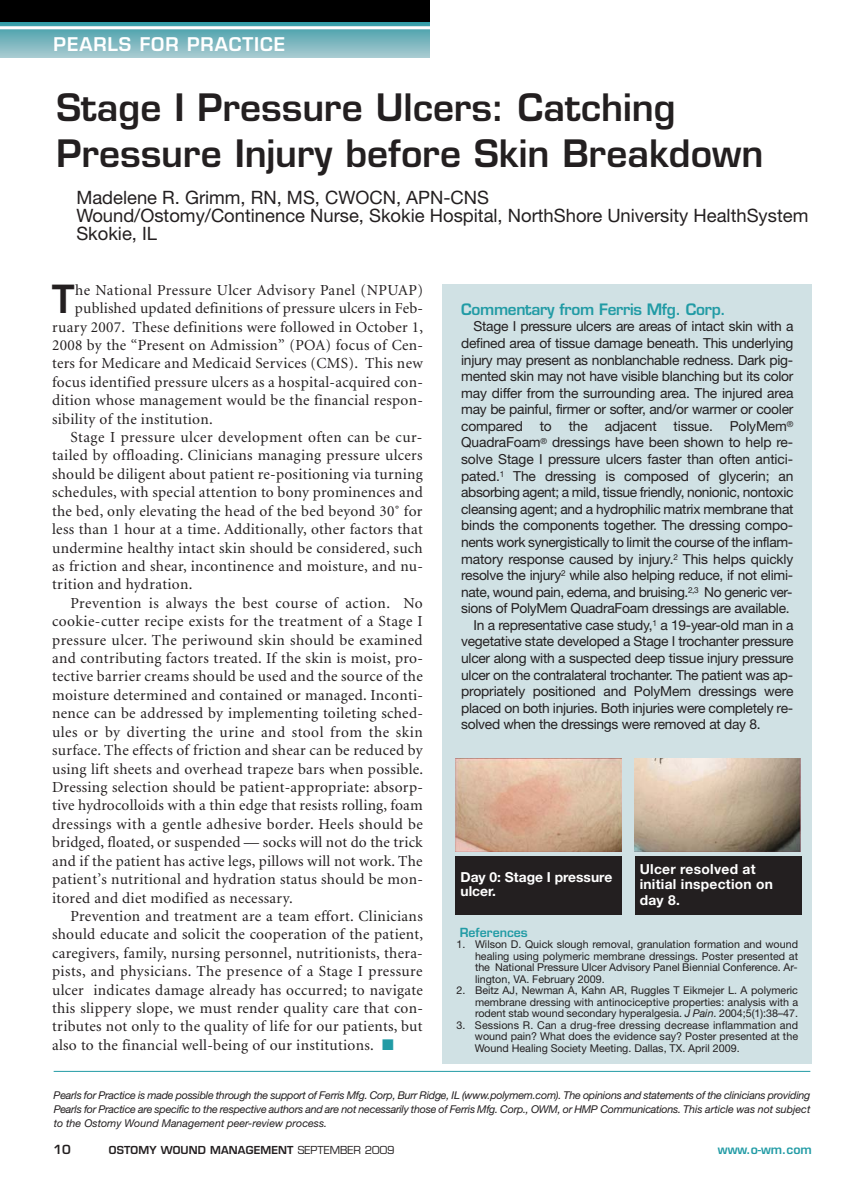
<style>
.page{position:relative;width:864px;height:1188px;background:#fff}
.page>*{position:absolute;margin:0;border:0;box-sizing:border-box;transform-origin:0 0}
.t1{font:600 37.8px "Eurostile";color:#231f20}
.t2{font:600 36.9px/46px "Eurostile";color:#231f20}
.t3{font:18.45px/18.5px "Helvetica Neue";color:#231f20}
.t4{font:600 18.45px "Eurostile";letter-spacing:.05em;color:#fff}
.t5{font:15.3px "Minion";letter-spacing:.02em;color:#231f20}
.t6{font:600 15.3px "Eurostile";letter-spacing:-.02em;color:#219ba5}
.t7{font:13.8px "Helvetica Neue";letter-spacing:-.02em;color:#231f20}
.t8{font:700 13.8px/15.3px "Helvetica Neue";letter-spacing:.02em;color:#fff}
.t9{font:700 13.8px/13.8px "Helvetica Neue";color:#fff}
.t10{font:600 12.3px "Eurostile";color:#219ba5}
.t11{font:600 12.3px "Eurostile";color:#231f20}
.t12{font:10.8px/11.6px "Helvetica Neue";color:#231f20;text-align:justify}
.t13{font:italic 10.8px/13.8px "Helvetica Neue";color:#231f20;text-align:justify}
.t14{font:600 10.8px "Eurostile";letter-spacing:.015em;color:#231f20}
.s1{color:#219ba5}
.s2{font-style:italic}
.s3{font-weight:400}
</style>
<div class="page">
<svg style="left:0;top:22px;width:429px;height:36px"></svg>
<div style="left:0;top:0;width:429px;height:22px;background:#000"></div>
<hr style="left:0;top:26px;width:445px;height:3px;background:#fff">
<div style="left:443px;top:284px;width:369px;height:780px;background:#d0e1e4"></div>
<hr style="left:54px;top:1071px;width:756px;height:1px;background:#219ba5">
<img style="left:456px;top:758px;width:166px;height:93px">
<img style="left:634px;top:758px;width:166px;height:93px">
<div style="left:456px;top:856px;width:166px;height:59px;background:#231f20"></div>
<div style="left:635px;top:856px;width:166px;height:59px;background:#231f20"></div>
<p class="t4" style="left:54px;top:37px;width:233px">PEARLS FOR PRACTICE</p>
<h2 class="t2" style="left:56px;top:88px;width:709px">Stage I Pressure Ulcers: Catching<br>Pressure Injury before Skin Breakdown</h2>
<p class="t3" style="left:76px;top:190px;width:734px">Madelene R. Grimm, RN, MS, CWOCN, APN-CNS<br>Wound/Ostomy/Continence Nurse, Skokie Hospital, NorthShore University HealthSystem<br>Skokie, IL</p>
<h1 class="t1" style="left:52px;top:285px;width:24px">T</h1>
<p class="t5" style="left:75px;top:284px;width:349px">he National Pressure Ulcer Advisory Panel (NPUAP)</p>
<p class="t5" style="left:75px;top:302px;width:350px">published updated definitions of pressure ulcers in Feb-</p>
<p class="t5" style="left:52px;top:321px;width:373px">ruary 2007. These definitions were followed in October 1,</p>
<p class="t5" style="left:52px;top:339px;width:372px">2008 by the “Present on Admission” (POA) focus of Cen-</p>
<p class="t5" style="left:52px;top:358px;width:372px">ters for Medicare and Medicaid Services (CMS). This new</p>
<p class="t5" style="left:52px;top:376px;width:372px">focus identified pressure ulcers as a hospital-acquired con-</p>
<p class="t5" style="left:52px;top:394px;width:372px">dition whose management would be the financial respon-</p>
<p class="t5" style="left:52px;top:413px;width:162px">sibility of the institution.</p>
<p class="t5" style="left:71px;top:431px;width:353px">Stage I pressure ulcer development often can be cur-</p>
<p class="t5" style="left:52px;top:450px;width:372px">tailed by offloading. Clinicians managing pressure ulcers</p>
<p class="t5" style="left:52px;top:468px;width:372px">should be diligent about patient re-positioning via turning</p>
<p class="t5" style="left:52px;top:486px;width:372px">schedules, with special attention to bony prominences and</p>
<p class="t5" style="left:52px;top:505px;width:372px">the bed, only elevating the head of the bed beyond 30˚ for</p>
<p class="t5" style="left:52px;top:523px;width:372px">less than 1 hour at a time. Additionally, other factors that</p>
<p class="t5" style="left:52px;top:542px;width:372px">undermine healthy intact skin should be considered, such</p>
<p class="t5" style="left:52px;top:560px;width:373px">as friction and shear, incontinence and moisture, and nu-</p>
<p class="t5" style="left:52px;top:579px;width:142px">trition and hydration.</p>
<p class="t5" style="left:71px;top:597px;width:354px">Prevention is always the best course of action. No</p>
<p class="t5" style="left:52px;top:615px;width:372px">cookie-cutter recipe exists for the treatment of a Stage I</p>
<p class="t5" style="left:52px;top:634px;width:372px">pressure ulcer. The periwound skin should be examined</p>
<p class="t5" style="left:52px;top:652px;width:373px">and contributing factors treated. If the skin is moist, pro-</p>
<p class="t5" style="left:52px;top:671px;width:372px">tective barrier creams should be used and the source of the</p>
<p class="t5" style="left:52px;top:689px;width:372px">moisture determined and contained or managed. Inconti-</p>
<p class="t5" style="left:52px;top:707px;width:372px">nence can be addressed by implementing toileting sched-</p>
<p class="t5" style="left:52px;top:726px;width:372px">ules or by diverting the urine and stool from the skin</p>
<p class="t5" style="left:52px;top:744px;width:372px">surface. The effects of friction and shear can be reduced by</p>
<p class="t5" style="left:52px;top:763px;width:373px">using lift sheets and overhead trapeze bars when possible.</p>
<p class="t5" style="left:52px;top:781px;width:372px">Dressing selection should be patient-appropriate: absorp-</p>
<p class="t5" style="left:52px;top:800px;width:372px">tive hydrocolloids with a thin edge that resists rolling, foam</p>
<p class="t5" style="left:52px;top:818px;width:372px">dressings with a gentle adhesive border. Heels should be</p>
<p class="t5" style="left:52px;top:836px;width:372px">bridged, floated, or suspended — socks will not do the trick</p>
<p class="t5" style="left:52px;top:855px;width:372px">and if the patient has active legs, pillows will not work. The</p>
<p class="t5" style="left:52px;top:873px;width:372px">patient’s nutritional and hydration status should be mon-</p>
<p class="t5" style="left:52px;top:892px;width:242px">itored and diet modified as necessary.</p>
<p class="t5" style="left:71px;top:910px;width:354px">Prevention and treatment are a team effort. Clinicians</p>
<p class="t5" style="left:52px;top:928px;width:373px">should educate and solicit the cooperation of the patient,</p>
<p class="t5" style="left:52px;top:947px;width:372px">caregivers, family, nursing personnel, nutritionists, thera-</p>
<p class="t5" style="left:52px;top:965px;width:372px">pists, and physicians. The presence of a Stage I pressure</p>
<p class="t5" style="left:52px;top:984px;width:372px">ulcer indicates damage already has occurred; to navigate</p>
<p class="t5" style="left:52px;top:1002px;width:372px">this slippery slope, we must render quality care that con-</p>
<p class="t5" style="left:52px;top:1021px;width:372px">tributes not only to the quality of life for our patients, but</p>
<p class="t5" style="left:52px;top:1039px;width:343px">also to the financial well-being of our institutions. <span class="s1">■</span></p>
<p class="t6" style="left:461px;top:303px;width:266px">Commentary from Ferris Mfg. Corp.</p>
<p class="t7" style="left:473px;top:322px;width:322px">Stage I pressure ulcers are areas of intact skin with a</p>
<p class="t7" style="left:461px;top:338px;width:334px">defined area of tissue damage beneath. This underlying</p>
<p class="t7" style="left:461px;top:355px;width:334px">injury may present as nonblanchable redness. Dark pig-</p>
<p class="t7" style="left:461px;top:371px;width:334px">mented skin may not have visible blanching but its color</p>
<p class="t7" style="left:461px;top:388px;width:334px">may differ from the surrounding area. The injured area</p>
<p class="t7" style="left:461px;top:404px;width:334px">may be painful, firmer or softer, and/or warmer or cooler</p>
<p class="t7" style="left:461px;top:421px;width:334px">compared to the adjacent tissue. PolyMem<sup>®</sup></p>
<p class="t7" style="left:461px;top:438px;width:334px">QuadraFoam<sup>®</sup> dressings have been shown to help re-</p>
<p class="t7" style="left:461px;top:454px;width:333px">solve Stage I pressure ulcers faster than often antici-</p>
<p class="t7" style="left:461px;top:471px;width:334px">pated.<sup>1</sup> The dressing is composed of glycerin; an</p>
<p class="t7" style="left:461px;top:487px;width:334px">absorbing agent; a mild, tissue friendly, nonionic, nontoxic</p>
<p class="t7" style="left:461px;top:504px;width:334px">cleansing agent; and a hydrophilic matrix membrane that</p>
<p class="t7" style="left:461px;top:521px;width:334px">binds the components together. The dressing compo-</p>
<p class="t7" style="left:461px;top:537px;width:334px">nents work synergistically to limit the course of the inflam-</p>
<p class="t7" style="left:461px;top:554px;width:334px">matory response caused by injury.<sup>2</sup> This helps quickly</p>
<p class="t7" style="left:461px;top:570px;width:334px">resolve the injury<sup>2</sup> while also helping reduce, if not elimi-</p>
<p class="t7" style="left:461px;top:587px;width:333px">nate, wound pain, edema, and bruising.<sup>2,3</sup> No generic ver-</p>
<p class="t7" style="left:461px;top:603px;width:330px">sions of PolyMem QuadraFoam dressings are available.</p>
<p class="t7" style="left:473px;top:620px;width:322px">In a representative case study,<sup>1</sup> a 19-year-old man in a</p>
<p class="t7" style="left:461px;top:637px;width:334px">vegetative state developed a Stage I trochanter pressure</p>
<p class="t7" style="left:461px;top:653px;width:334px">ulcer along with a suspected deep tissue injury pressure</p>
<p class="t7" style="left:461px;top:670px;width:334px">ulcer on the contralateral trochanter. The patient was ap-</p>
<p class="t7" style="left:461px;top:686px;width:334px">propriately positioned and PolyMem dressings were</p>
<p class="t7" style="left:461px;top:703px;width:334px">placed on both injuries. Both injuries were completely re-</p>
<p class="t7" style="left:461px;top:719px;width:301px">solved when the dressings were removed at day 8.</p>
<p class="t9" style="left:460px;top:871px;width:153px">Day 0: Stage I pressure ulcer.</p>
<p class="t8" style="left:640px;top:863px;width:135px">Ulcer resolved at initial inspection on day 8.</p>
<p class="t10" style="left:460px;top:928px;width:69px">References</p>
<p class="t12" style="left:475px;top:940px;width:325px;text-indent:-18px">1. Wilson D. Quick slough removal, granulation formation and wound healing using polymeric membrane dressings. Poster presented at the National Pressure Ulcer Advisory Panel Biennial Conference. Ar&shy;lington, VA. February 2009.</p>
<p class="t12" style="left:475px;top:986px;width:325px;text-indent:-18px">2. Beitz AJ, Newman A, Kahn AR, Ruggles T Eikmejer L. A polymeric membrane dressing with antinociceptive properties: analysis with a rodent stab wound secondary hyperalgesia. <span class="s2">J Pain</span>. 2004;5(1):38–47.</p>
<p class="t12" style="left:475px;top:1020px;width:325px;text-indent:-18px">3. Sessions R. Can a drug-free dressing decrease inflammation and wound pain? What does the evidence say? Poster presented at the Wound Healing Society Meeting. Dallas, TX. April 2009.</p>
<p class="t13" style="left:54px;top:1090px;width:758px">Pearls for Practice is made possible through the support of Ferris Mfg. Corp, Burr Ridge, IL (www.polymem.com). The opinions and statements of the clinicians providing Pearls for Practice are specific to the respective authors and are not necessarily those of Ferris Mfg. Corp., OWM, or HMP Communications. This article was not subject to the Ostomy Wound Management peer-review process.</p>
<p class="t11" style="left:54px;top:1145px;width:19px">10</p>
<p class="t14" style="left:109px;top:1146px;width:287px">OSTOMY WOUND MANAGEMENT <span class="s3">SEPTEMBER 2009</span></p>
<p class="t10" style="left:718px;top:1145px;width:95px">www.o-wm.com</p>
</div>
